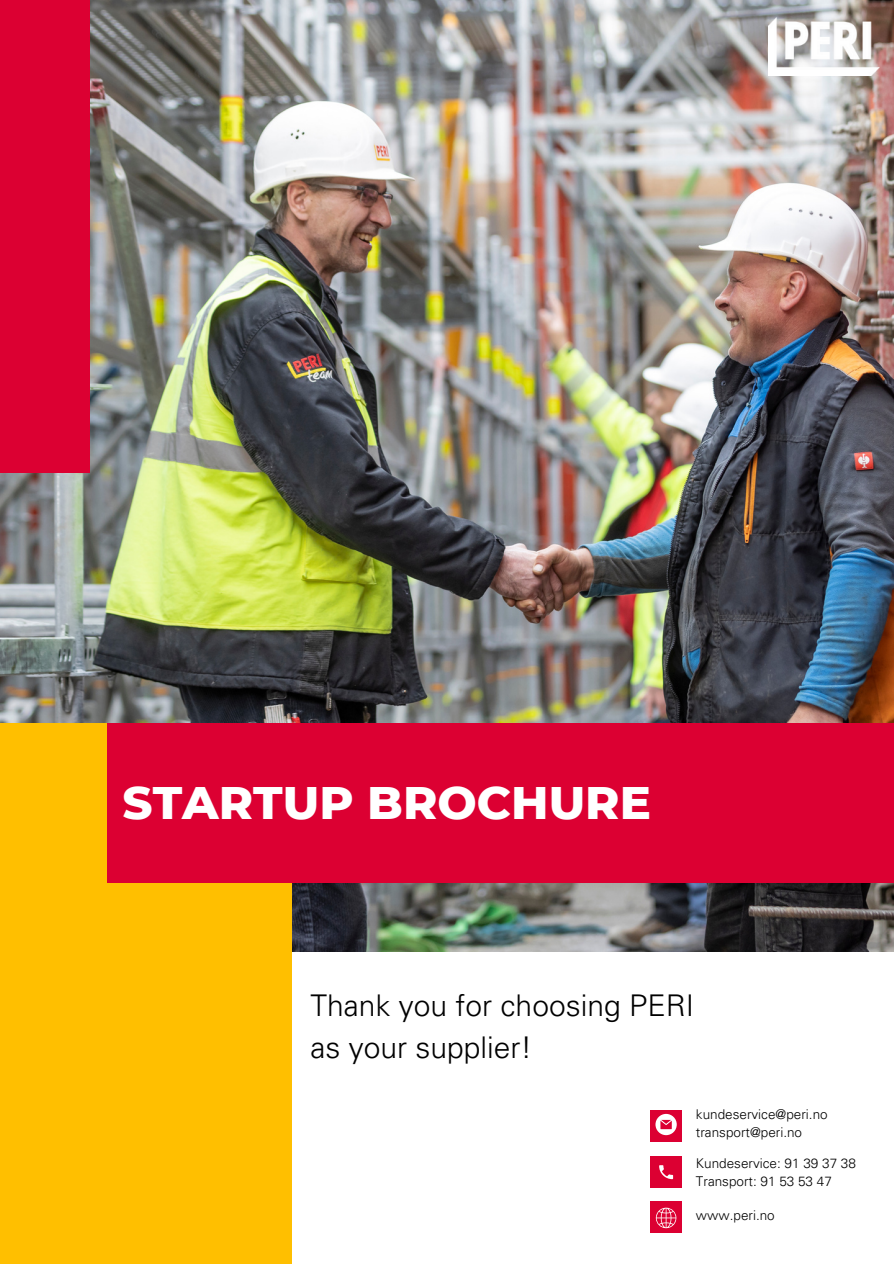
<style>
.page{position:relative;width:894px;height:1264px;background:#fff}
.page>*{position:absolute;margin:0;border:0;box-sizing:border-box;transform-origin:0 0}
.t1{font:800 46.5px "Montserrat";color:#fff}
.t2{font:300 30px/41.7px "Univers LT Pro 45";color:#000}
.t3{font:300 13.5px "Univers LT Pro 45";color:#000}
</style>
<div class="page">
<img style="left:0;top:0;width:893px;height:951px">
<div style="left:0;top:723px;width:291px;height:540px;background:#ffbf00"></div>
<div style="left:107px;top:723px;width:786px;height:160px;background:#dc0032"></div>
<div style="left:0;top:0;width:89px;height:472px;background:#dc0032"></div>
<img style="left:768px;top:18px;width:110px;height:57px">
<div style="left:650px;top:1156px;width:32px;height:32px;background:#dc0032"></div>
<svg style="left:659px;top:1165px;width:14px;height:14px"></svg>
<div style="left:650px;top:1109px;width:32px;height:32px;background:#dc0032"></div>
<svg style="left:655px;top:1113px;width:21px;height:22px"></svg>
<div style="left:650px;top:1200px;width:32px;height:32px;background:#dc0032"></div>
<svg style="left:655px;top:1207px;width:21px;height:21px"></svg>
<h1 class="t1" style="left:123px;top:774px;width:529px">STARTUP BROCHURE</h1>
<h2 class="t2" style="left:310px;top:988px;width:385px">Thank you for choosing PERI as your supplier!</h2>
<p class="t3" style="left:695px;top:1109px;width:133px">kundeservice@peri.no</p>
<p class="t3" style="left:695px;top:1127px;width:108px">transport@peri.no</p>
<p class="t3" style="left:695px;top:1158px;width:161px">Kundeservice: 91 39 37 38</p>
<p class="t3" style="left:695px;top:1176px;width:137px">Transport: 91 53 53 47</p>
<p class="t3" style="left:695px;top:1210px;width:80px">www.peri.no</p>
</div>
